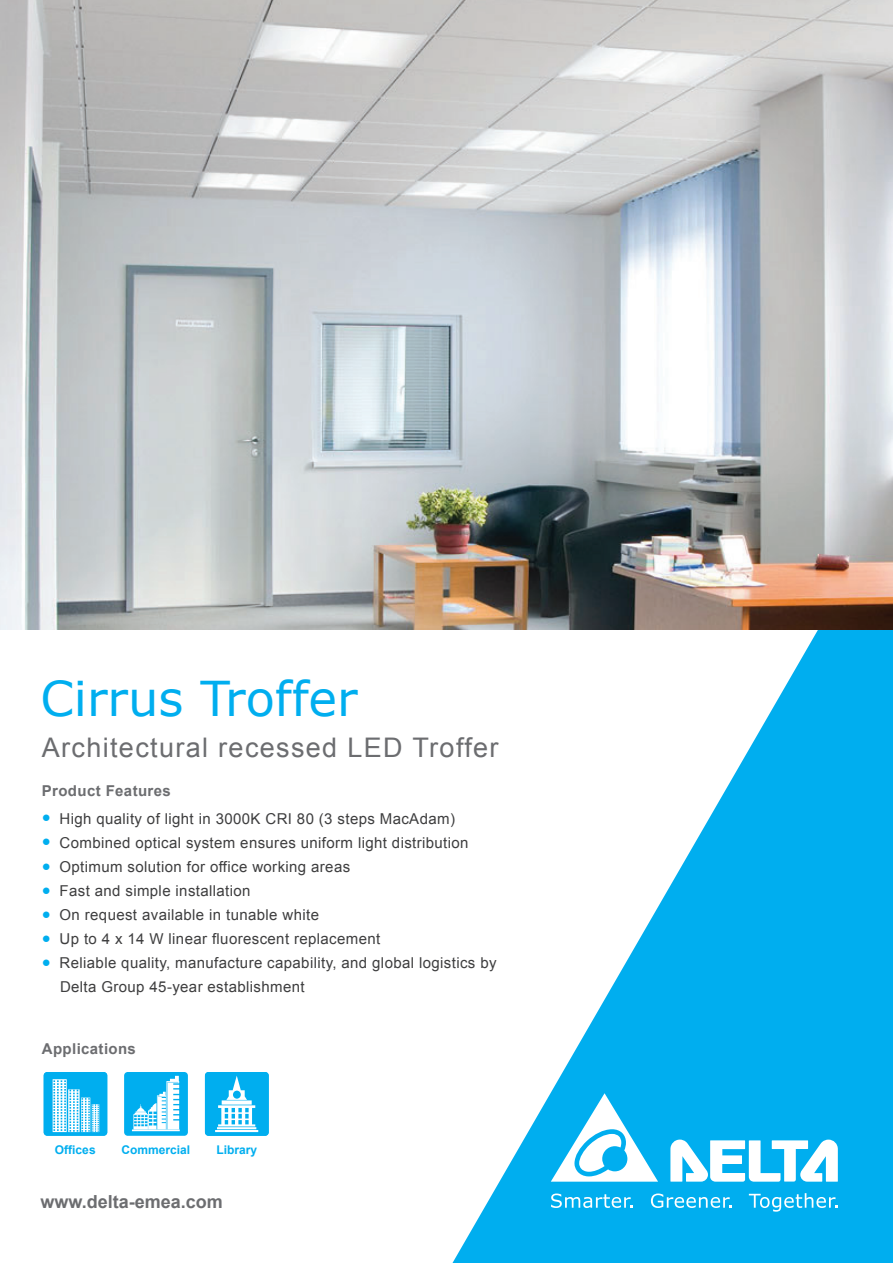
<style>
.page{position:relative;width:893px;height:1263px;background:#fff}
.page>*{position:absolute;margin:0;border:0;box-sizing:border-box;transform-origin:0 0}
.t1{font:48px "Verdana";color:#00aeef}
.t2{font:27px "Arial";letter-spacing:.05em;color:#6c6d70}
.t3{font:700 18px "Arial";color:#6c6d70}
.t4{font:15px/24px "Arial";letter-spacing:.025em;color:#3e3e3f}
.t5{font:700 15px "Arial";letter-spacing:.025em;color:#6c6d70}
.t6{font:700 12px "Arial";color:#00aeef}
.s1{color:#00aeef}
</style>
<div class="page">
<svg style="left:452px;top:629px;width:441px;height:634px;fill:#00aeef"></svg>
<svg style="left:670px;top:1139px;width:168px;height:43px"></svg>
<svg style="left:551px;top:1093px;width:107px;height:89px"></svg>
<svg style="left:551px;top:1193px;width:82px;height:15px"></svg>
<svg style="left:651px;top:1193px;width:81px;height:15px"></svg>
<svg style="left:749px;top:1193px;width:89px;height:19px;background:#38bff2"></svg>
<div style="left:124px;top:1072px;width:64px;height:64px;background:#00aeef;border-radius:4px"></div>
<svg style="left:132px;top:1076px;width:48px;height:55px"></svg>
<img style="left:0;top:0;width:893px;height:629px">
<svg style="left:44px;top:1072px;width:63px;height:64px;background:#52c7f3"></svg>
<svg style="left:205px;top:1072px;width:64px;height:64px"></svg>
<h1 class="t1" style="left:40px;top:666px;width:319px">Cirrus Troffer</h1>
<h2 class="t2" style="left:42px;top:729px;width:458px">Architectural recessed LED Troffer</h2>
<p class="t5" style="left:42px;top:780px;width:130px">Product Features</p>
<p class="t4" style="left:42px;top:807px;width:415px"><span class="s1">●</span> High quality of light in 3000K CRI 80 (3 steps MacAdam)</p>
<p class="t4" style="left:42px;top:831px;width:428px"><span class="s1">●</span> Combined optical system ensures uniform light distribution</p>
<p class="t4" style="left:42px;top:855px;width:310px"><span class="s1">●</span> Optimum solution for office working areas</p>
<p class="t4" style="left:42px;top:879px;width:210px"><span class="s1">●</span> Fast and simple installation</p>
<p class="t4" style="left:42px;top:903px;width:279px"><span class="s1">●</span> On request available in tunable white</p>
<p class="t4" style="left:42px;top:927px;width:340px"><span class="s1">●</span> Up to 4 x 14 W linear fluorescent replacement</p>
<p class="t4" style="left:60px;top:951px;width:438px;text-indent:-18px"><span class="s1">●</span> Reliable quality, manufacture capability, and global logistics by<br>Delta Group 45-year establishment</p>
<p class="t5" style="left:42px;top:1039px;width:96px">Applications</p>
<p class="t6" style="left:55px;top:1142px;width:42px">Offices</p>
<p class="t6" style="left:122px;top:1142px;width:70px">Commercial</p>
<p class="t6" style="left:216px;top:1142px;width:42px">Library</p>
<p class="t3" style="left:40px;top:1189px;width:184px">www.delta-emea.com</p>
</div>
